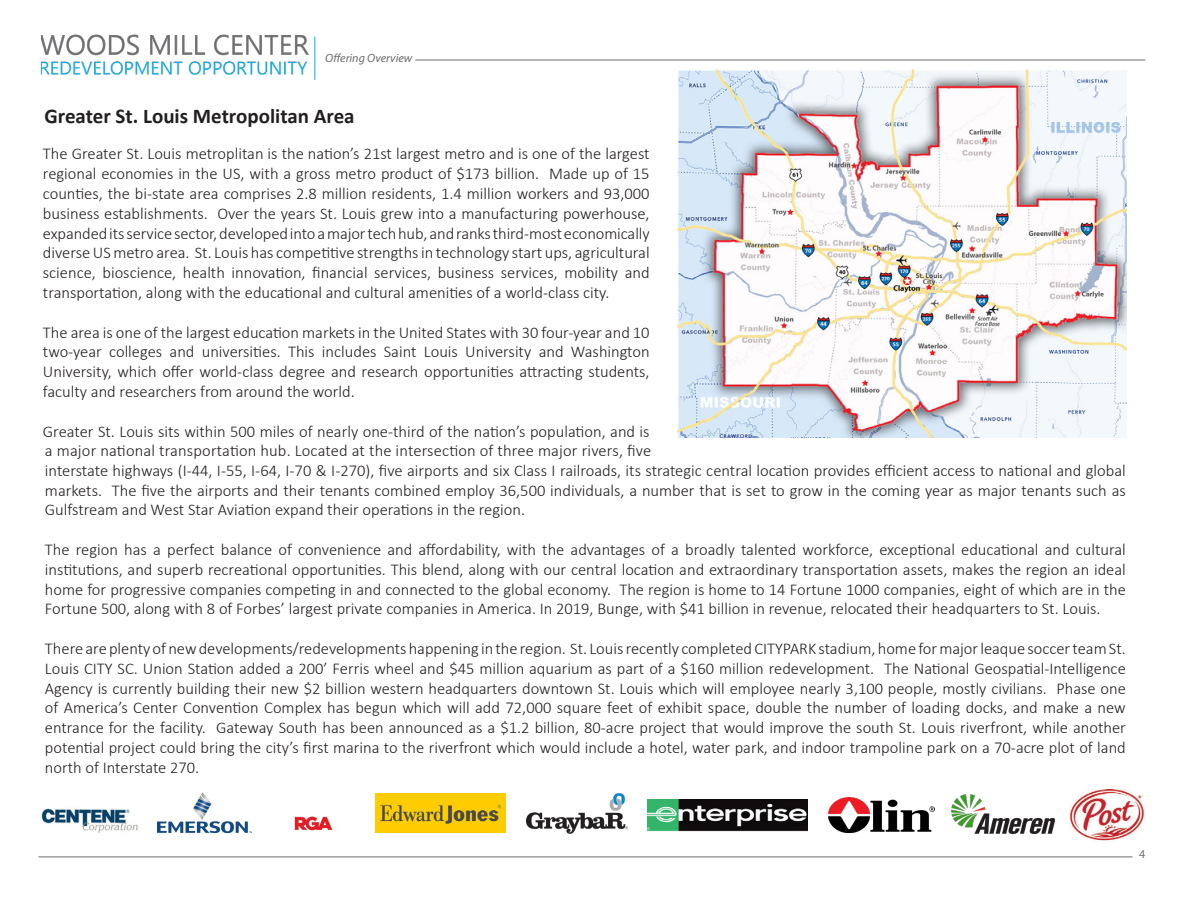
<style>
.page{position:relative;width:1188px;height:918px;background:#fff}
.page>*{position:absolute;margin:0;border:0;box-sizing:border-box;transform-origin:0 0}
.t1{font:700 21px "Calibri";color:#231f20}
.t2{font:300 16.5px/19.8px "Calibri";color:#231f20}
.t3{font:italic 12px "Myriad Pro";color:#6c6d70}
.t4{font:12px "Myriad Pro";color:#6c6d70}
</style>
<div class="page">
<hr style="left:38px;top:857px;width:1094px;height:1px;background:#6c6d70">
<img style="left:41px;top:808px;width:97px;height:25px">
<img style="left:157px;top:792px;width:94px;height:42px">
<img style="left:294px;top:816px;width:39px;height:15px">
<img style="left:375px;top:794px;width:131px;height:39px">
<img style="left:527px;top:794px;width:100px;height:39px">
<img style="left:828px;top:797px;width:107px;height:35px">
<img style="left:951px;top:794px;width:104px;height:41px">
<img style="left:1069px;top:789px;width:75px;height:52px">
<img style="left:678px;top:69px;width:448px;height:368px">
<hr style="left:415px;top:60px;width:730px;height:1px;background:#6c6d70">
<hr style="left:314px;top:37px;width:1px;height:43px;background:#00aeef">
<img style="left:648px;top:799px;width:160px;height:32px">
<img style="left:41px;top:34px;width:267px;height:41px">
<p class="t3" style="left:325px;top:50px;width:89px">Offering Overview</p>
<p class="t1" style="left:44px;top:101px;width:312px">Greater St. Louis Metropolitan Area</p>
<p class="t2" style="left:43px;top:144px;width:608px">The Greater St. Louis metroplitan is the nation’s 21st largest metro and is one of the largest</p>
<p class="t2" style="left:43px;top:164px;width:608px">regional economies in the US, with a gross metro product of $173 billion. Made up of 15</p>
<p class="t2" style="left:43px;top:183px;width:608px">counties, the bi-state area comprises 2.8 million residents, 1.4 million workers and 93,000</p>
<p class="t2" style="left:43px;top:203px;width:608px">business establishments. Over the years St. Louis grew into a manufacturing powerhouse,</p>
<p class="t2" style="left:43px;top:223px;width:608px">expanded its service sector, developed into a major tech hub, and ranks third-most economically</p>
<p class="t2" style="left:43px;top:243px;width:608px">diverse US metro area. St. Louis has competitive strengths in technology start ups, agricultural</p>
<p class="t2" style="left:43px;top:263px;width:608px">science, bioscience, health innovation, financial services, business services, mobility and</p>
<p class="t2" style="left:43px;top:282px;width:568px">transportation, along with the educational and cultural amenities of a world-class city.</p>
<p class="t2" style="left:43px;top:322px;width:608px">The area is one of the largest education markets in the United States with 30 four-year and 10</p>
<p class="t2" style="left:43px;top:342px;width:608px">two-year colleges and universities. This includes Saint Louis University and Washington</p>
<p class="t2" style="left:43px;top:362px;width:608px">University, which offer world-class degree and research opportunities attracting students,</p>
<p class="t2" style="left:43px;top:381px;width:313px">faculty and researchers from around the world.</p>
<p class="t2" style="left:43px;top:421px;width:608px">Greater St. Louis sits within 500 miles of nearly one-third of the nation’s population, and is</p>
<p class="t2" style="left:45px;top:440px;width:608px">a major national transportation hub. Located at the intersection of three major rivers, five</p>
<p class="t2" style="left:45px;top:460px;width:1082px">interstate highways (I-44, I-55, I-64, I-70 &amp; I-270), five airports and six Class I railroads, its strategic central location provides efficient access to national and global markets. The five the airports and their tenants combined employ 36,500 individuals, a number that is set to grow in the coming year as major tenants such as</p>
<p class="t2" style="left:45px;top:500px;width:482px">Gulfstream and West Star Aviation expand their operations in the region.</p>
<p class="t2" style="left:45px;top:539px;width:1082px">The region has a perfect balance of convenience and affordability, with the advantages of a broadly talented workforce, exceptional educational and cultural</p>
<p class="t2" style="left:45px;top:559px;width:1082px">institutions, and superb recreational opportunities. This blend, along with our central location and extraordinary transportation assets, makes the region an ideal</p>
<p class="t2" style="left:45px;top:579px;width:1082px">home for progressive companies competing in and connected to the global economy. The region is home to 14 Fortune 1000 companies, eight of which are in the</p>
<p class="t2" style="left:45px;top:599px;width:1057px">Fortune 500, along with 8 of Forbes’ largest private companies in America. In 2019, Bunge, with $41 billion in revenue, relocated their headquarters to St. Louis.</p>
<p class="t2" style="left:45px;top:638px;width:1082px">There are plenty of new developments/redevelopments happening in the region. St. Louis recently completed CITYPARK stadium, home for major leaque soccer team St.</p>
<p class="t2" style="left:45px;top:658px;width:1082px">Louis CITY SC. Union Station added a 200’ Ferris wheel and $45 million aquarium as part of a $160 million redevelopment. The National Geospatial-Intelligence</p>
<p class="t2" style="left:45px;top:678px;width:1082px">Agency is currently building their new $2 billion western headquarters downtown St. Louis which will employee nearly 3,100 people, mostly civilians. Phase one</p>
<p class="t2" style="left:45px;top:698px;width:1082px">of America’s Center Convention Complex has begun which will add 72,000 square feet of exhibit space, double the number of loading docks, and make a new</p>
<p class="t2" style="left:45px;top:718px;width:1082px">entrance for the facility. Gateway South has been announced as a $1.2 billion, 80-acre project that would improve the south St. Louis riverfront, while another</p>
<p class="t2" style="left:45px;top:737px;width:1082px">potential project could bring the city’s first marina to the riverfront which would include a hotel, water park, and indoor trampoline park on a 70-acre plot of land</p>
<p class="t2" style="left:45px;top:757px;width:156px">north of Interstate 270.</p>
<p class="t4" style="left:1139px;top:847px;width:8px">4</p>
</div>
